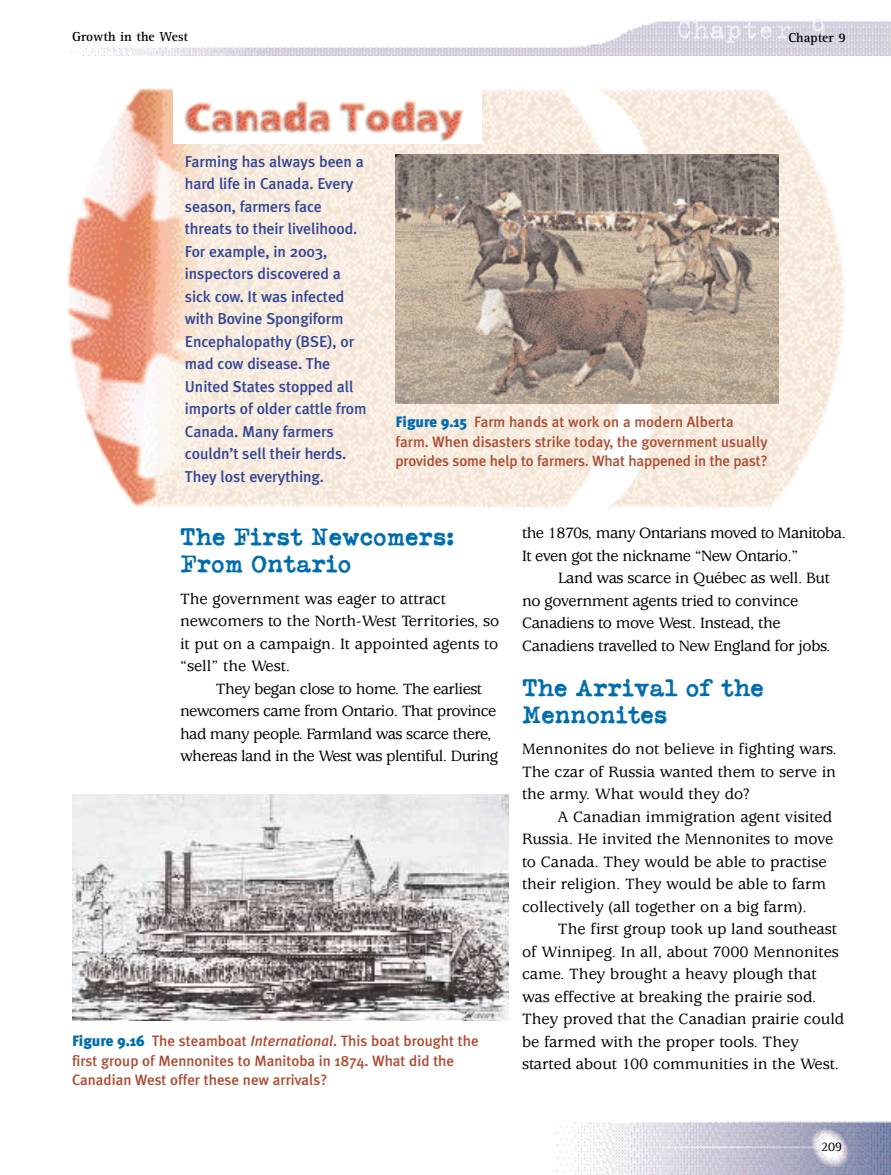
<style>
.page{position:relative;width:891px;height:1175px;background:#fff}
.page>*{position:absolute;margin:0;border:0;box-sizing:border-box;transform-origin:0 0}
.t1{font:30px "Trixie Text";color:#eff0f8}
.t2{font:700 24px/27px "Typeka Taxi";color:#006daf}
.t3{font:500 16.5px/22.5px "Usherwood";color:#000}
.t4{font:500 16.5px/22.5px "Usherwood";letter-spacing:-.03em;color:#000}
.t5{font:500 16.5px/22.5px "Usherwood";letter-spacing:-.02em;color:#000}
.t6{font:500 15.75px/22.5px "Meta Plus";letter-spacing:-.005em;color:#344695}
.t7{font:500 15px/19.5px "Meta Plus";color:#ae4b32}
.t8{font:700 13.5px "Rotis Serif";color:#000}
.t9{font:13.5px "Rotis Serif";color:#000}
.s1{font-weight:900;color:#006daf}
.s2{font-style:italic}
</style>
<div class="page">
<img style="left:391px;top:74px;width:490px;height:456px;border-radius:108px">
<img style="left:52px;top:74px;width:599px;height:456px;border-radius:108px">
<img style="left:556px;top:1121px;width:335px;height:53px">
<img style="left:71px;top:21px;width:820px;height:34px">
<img style="left:173px;top:84px;width:309px;height:60px">
<img style="left:396px;top:154px;width:382px;height:250px">
<img style="left:72px;top:794px;width:436px;height:226px">
<p class="t8" style="left:72px;top:31px;width:118px">Growth in the West</p>
<h1 class="t1" style="left:676px;top:10px;width:152px">Chapter 9</h1>
<p class="t8" style="left:789px;top:32px;width:59px">Chapter 9</p>
<p class="t6" style="left:185px;top:152px;width:183px">Farming has always been a hard life in Canada. Every season, farmers face threats to their livelihood.<br>For example, in 2003, inspectors discovered a sick cow. It was infected with Bovine Spongiform<br>Encephalopathy (BSE), or mad cow disease. The<br>United States stopped all imports of older cattle from<br>Canada. Many farmers couldn’t sell their herds.<br>They lost everything.</p>
<p class="t7" style="left:396px;top:414px;width:374px"><span class="s1">Figure 9.15</span> Farm hands at work on a modern Alberta farm. When disasters strike today, the government usually provides some help to farmers. What happened in the past?</p>
<h2 class="t2" style="left:180px;top:526px;width:276px">The First Newcomers:<br>From Ontario</h2>
<p class="t3" style="left:180px;top:589px;width:321px">The government was eager to attract newcomers to the North-West Territories, so it put on a campaign. It appointed agents to “sell” the West.</p>
<p class="t4" style="left:180px;top:679px;width:320px;text-indent:36px">They began close to home. The earliest newcomers came from Ontario. That province had many people. Farmland was scarce there, whereas land in the West was plentiful. During</p>
<p class="t7" style="left:72px;top:1032px;width:408px"><span class="s1">Figure 9.16</span> The steamboat <span class="s2">International</span>. This boat brought the first group of Mennonites to Manitoba in 1874. What did the<br>Canadian West offer these new arrivals?</p>
<p class="t4" style="left:522px;top:523px;width:326px">the 1870s, many Ontarians moved to Manitoba.<br>It even got the nickname “New Ontario.”</p>
<p class="t5" style="left:522px;top:568px;width:310px;text-indent:36px">Land was scarce in Québec as well. But no government agents tried to convince Canadiens to move West. Instead, the Canadiens travelled to New England for jobs.</p>
<h2 class="t2" style="left:522px;top:676px;width:244px">The Arrival of the<br>Mennonites</h2>
<p class="t3" style="left:522px;top:739px;width:316px;text-align:justify">Mennonites do not believe in fighting wars.<br>The czar of Russia wanted them to serve in the army. What would they do?</p>
<p class="t3" style="left:522px;top:806px;width:313px;text-indent:36px">A Canadian immigration agent visited Russia. He invited the Mennonites to move to Canada. They would be able to practise their religion. They would be able to farm collectively (all together on a big farm).</p>
<p class="t3" style="left:522px;top:919px;width:324px;text-indent:36px">The first group took up land southeast of Winnipeg. In all, about 7000 Mennonites came. They brought a heavy plough that was effective at breaking the prairie sod.<br>They proved that the Canadian prairie could be farmed with the proper tools. They started about 100 communities in the West.</p>
<p class="t9" style="left:821px;top:1141px;width:23px">209</p>
</div>
